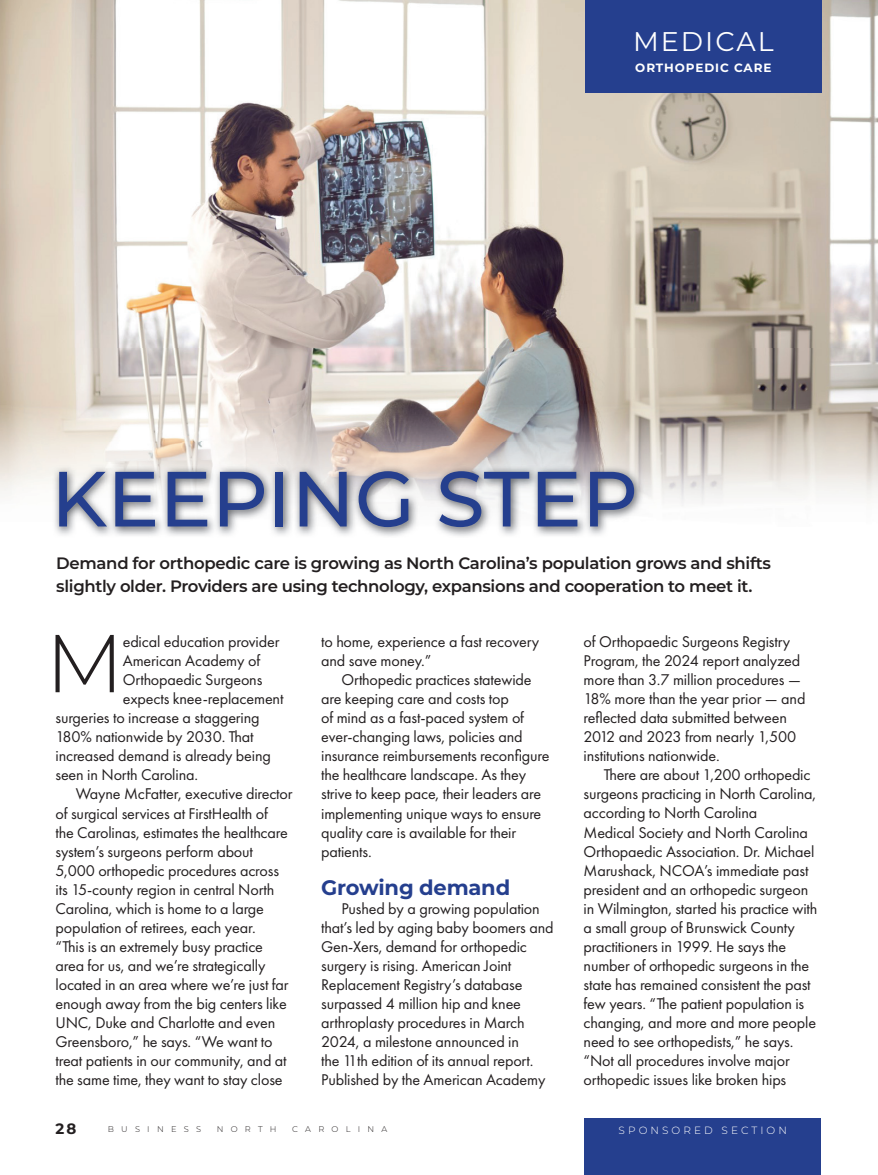
<style>
.page{position:relative;width:878px;height:1175px;background:#fff}
.page>*{position:absolute;margin:0;border:0;box-sizing:border-box;transform-origin:0 0}
.t1{font:300 81.9px "Montserrat";color:#231f20}
.t2{font:500 78px "Montserrat";color:#253f8e}
.t3{font:27px "Montserrat";letter-spacing:.075em;color:#fff}
.t4{font:700 21px "Montserrat";letter-spacing:-.01em;color:#253f8e}
.t5{font:600 16.5px/22.5px "Montserrat";letter-spacing:-.02em;color:#231f20}
.t6{font:16.2px/19px "Futura PT";letter-spacing:-.01em;color:#231f20}
.t7{font:700 15px "Montserrat";color:#231f20}
.t8{font:700 12px "Montserrat";letter-spacing:.075em;color:#fff}
.t9{font:300 10.5px "Montserrat";letter-spacing:.29em;color:#fff}
.t10{font:300 8.25px "Montserrat";letter-spacing:.88em;color:#231f20}
</style>
<div class="page">
<div style="left:584px;top:1118px;width:237px;height:56px;background:#253f8e"></div>
<img style="left:0;top:0;width:878px;height:506px">
<div style="left:585px;top:0;width:236px;height:93px;background:#253f8e"></div>
<img style="left:53px;top:465px;width:591px;height:71px">
<h3 class="t3" style="left:633px;top:23px;width:142px">MEDICAL</h3>
<p class="t8" style="left:635px;top:60px;width:138px">ORTHOPEDIC CARE</p>
<h2 class="t2" style="left:51px;top:444px;width:588px">KEEPING STEP</h2>
<p class="t5" style="left:56px;top:551px;width:716px">Demand for orthopedic care is growing as North Carolina’s population grows and shifts slightly older. Providers are using technology, expansions and cooperation to meet it.</p>
<h1 class="t1" style="left:46px;top:607px;width:80px">M</h1>
<p class="t6" style="left:123px;top:632px;width:158px">edical education provider</p>
<p class="t6" style="left:583px;top:632px;width:223px">of Orthopaedic Surgeons Registry<br>Program, the 2024 report analyzed more than 3.7 million procedures —<br>18% more than the year prior — and reflected data submitted between<br>2012 and 2023 from nearly 1,500 institutions nationwide.</p>
<p class="t6" style="left:583px;top:765px;width:235px;text-indent:20px">There are about 1,200 orthopedic surgeons practicing in North Carolina, according to North Carolina<br>Medical Society and North Carolina Orthopaedic Association. Dr. Michael Marushack, NCOA’s immediate past president and an orthopedic surgeon in Wilmington, started his practice with a small group of Brunswick County practitioners in 1999. He says the number of orthopedic surgeons in the state has remained consistent the past few years. “The patient population is changing, and more and more people need to see orthopedists,” he says. “Not all procedures involve major orthopedic issues like broken hips</p>
<p class="t6" style="left:321px;top:632px;width:219px">to home, experience a fast recovery and save money.”</p>
<p class="t6" style="left:321px;top:670px;width:230px;text-indent:20px">Orthopedic practices statewide are keeping care and costs top<br>of mind as a fast-paced system of ever-changing laws, policies and insurance reimbursements reconfigure the healthcare landscape. As they strive to keep pace, their leaders are implementing unique ways to ensure quality care is available for their patients.</p>
<p class="t4" style="left:321px;top:872px;width:190px">Growing demand</p>
<p class="t6" style="left:321px;top:899px;width:234px;text-indent:20px">Pushed by a growing population that’s led by aging baby boomers and Gen-Xers, demand for orthopedic surgery is rising. American Joint Replacement Registry’s database surpassed 4 million hip and knee arthroplasty procedures in March 2024, a milestone announced in<br>the 11th edition of its annual report.<br>Published by the American Academy</p>
<p class="t6" style="left:123px;top:651px;width:139px">American Academy of</p>
<p class="t6" style="left:123px;top:670px;width:141px">Orthopaedic Surgeons</p>
<p class="t6" style="left:123px;top:689px;width:162px">expects knee-replacement</p>
<p class="t6" style="left:56px;top:708px;width:206px">surgeries to increase a staggering</p>
<p class="t6" style="left:56px;top:727px;width:199px">180% nationwide by 2030. That</p>
<p class="t6" style="left:56px;top:746px;width:217px">increased demand is already being</p>
<p class="t6" style="left:56px;top:765px;width:144px">seen in North Carolina.</p>
<p class="t6" style="left:76px;top:784px;width:218px">Wayne McFatter, executive director</p>
<p class="t6" style="left:56px;top:803px;width:214px">of surgical services at FirstHealth of</p>
<p class="t6" style="left:56px;top:822px;width:234px">the Carolinas, estimates the healthcare</p>
<p class="t6" style="left:56px;top:841px;width:199px">system’s surgeons perform about</p>
<p class="t6" style="left:56px;top:860px;width:225px">5,000 orthopedic procedures across</p>
<p class="t6" style="left:56px;top:879px;width:220px">its 15-county region in central North</p>
<p class="t6" style="left:56px;top:898px;width:210px">Carolina, which is home to a large</p>
<p class="t6" style="left:56px;top:917px;width:202px">population of retirees, each year.</p>
<p class="t6" style="left:56px;top:937px;width:209px">“This is an extremely busy practice</p>
<p class="t6" style="left:56px;top:956px;width:211px">area for us, and we’re strategically</p>
<p class="t6" style="left:56px;top:975px;width:235px">located in an area where we’re just far</p>
<p class="t6" style="left:56px;top:994px;width:233px">enough away from the big centers like</p>
<p class="t6" style="left:56px;top:1013px;width:221px">UNC, Duke and Charlotte and even</p>
<p class="t6" style="left:56px;top:1032px;width:219px">Greensboro,” he says. “We want to</p>
<p class="t6" style="left:56px;top:1051px;width:233px">treat patients in our community, and at</p>
<p class="t6" style="left:56px;top:1070px;width:228px">the same time, they want to stay close</p>
<p class="t7" style="left:55px;top:1117px;width:23px">28</p>
<p class="t10" style="left:108px;top:1123px;width:95px">BUSINESS</p>
<p class="t10" style="left:217px;top:1123px;width:61px">NORTH</p>
<p class="t10" style="left:292px;top:1123px;width:97px">CAROLINA</p>
<p class="t9" style="left:618px;top:1123px;width:170px">SPONSORED SECTION</p>
</div>
